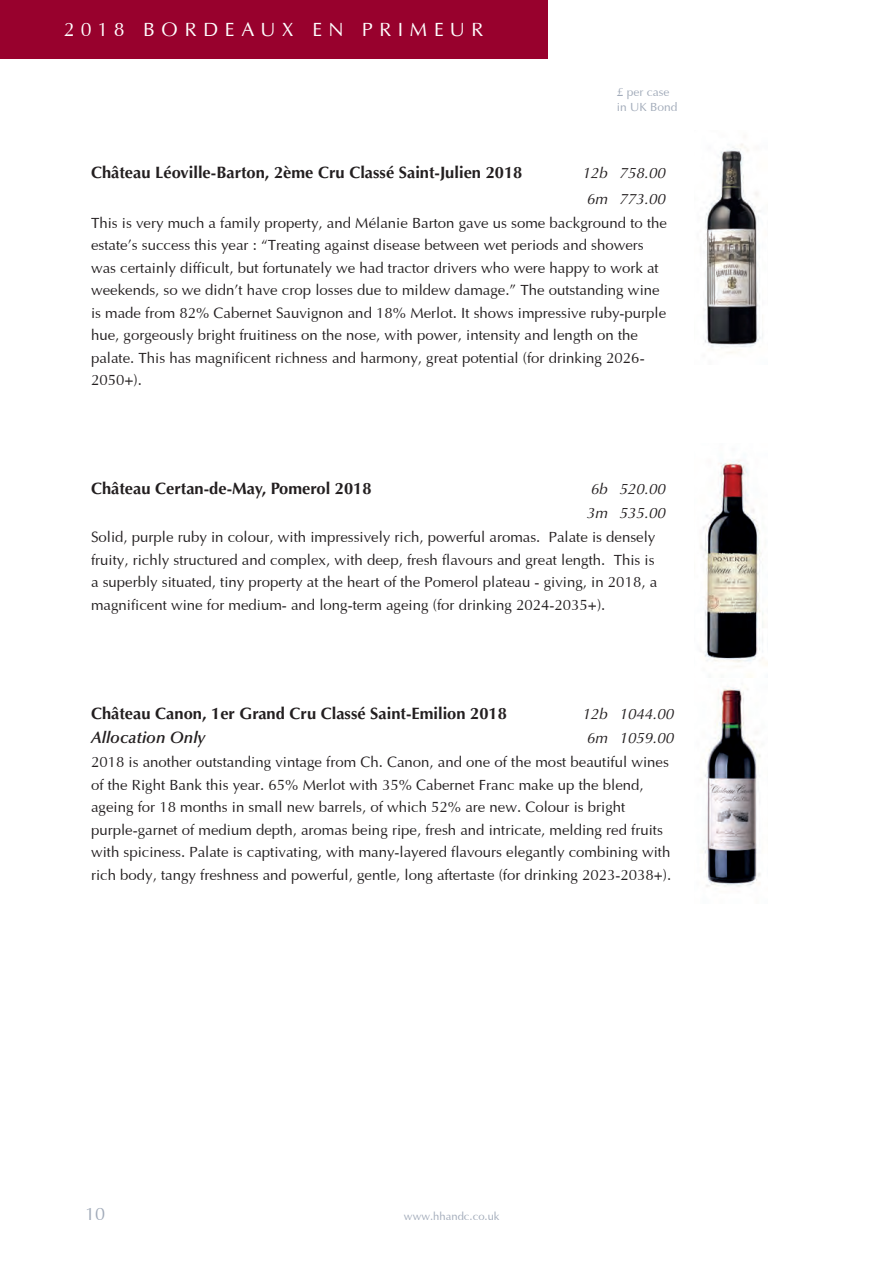
<style>
.page{position:relative;width:893px;height:1263px;background:#fff}
.page>*{position:absolute;margin:0;border:0;box-sizing:border-box;transform-origin:0 0}
.t1{font:19.5px "Optima";letter-spacing:.33em;color:#fff}
.t2{font:18px "Optima";color:#a1aab9}
.t3{font:700 16.5px "Optima";color:#231f20}
.t4{font:italic 600 16.5px "Optima";color:#231f20}
.t5{font:15px/22.5px "Optima";color:#231f20}
.t6{font:italic 15px/25.2px "Optima";color:#231f20}
.t7{font:12px/14.4px "Optima";color:#a1aab9}
.t8{font:11.25px "Optima";color:#a1aab9}
</style>
<div class="page">
<div style="left:0;top:0;width:547px;height:58px;background:#98012d"></div>
<img style="left:701px;top:677px;width:60px;height:210px">
<img style="left:705px;top:144px;width:58px;height:209px">
<img style="left:700px;top:460px;width:68px;height:217px">
<h1 class="t1" style="left:64px;top:15px;width:421px">2018 BORDEAUX EN PRIMEUR</h1>
<p class="t7" style="left:617px;top:84px;width:62px">£ per case in UK Bond</p>
<p class="t3" style="left:91px;top:163px;width:433px">Château Léoville-Barton, 2ème Cru Classé Saint-Julien 2018</p>
<p class="t6" style="left:582px;top:161px;width:84px">12b 758.00<br>6m 773.00</p>
<p class="t5" style="left:91px;top:210px;width:578px">This is very much a family property, and Mélanie Barton gave us some background to the estate’s success this year : “Treating against disease between wet periods and showers was certainly difficult, but fortunately we had tractor drivers who were happy to work at weekends, so we didn’t have crop losses due to mildew damage.” The outstanding wine is made from 82% Cabernet Sauvignon and 18% Merlot. It shows impressive ruby-purple hue, gorgeously bright fruitiness on the nose, with power, intensity and length on the palate. This has magnificent richness and harmony, great potential (for drinking 2026- 2050+).</p>
<p class="t3" style="left:91px;top:479px;width:282px">Château Certan-de-May, Pomerol 2018</p>
<p class="t6" style="left:586px;top:477px;width:80px;line-height:24px">6b 520.00<br>3m 535.00</p>
<p class="t5" style="left:91px;top:525px;width:568px">Solid, purple ruby in colour, with impressively rich, powerful aromas. Palate is densely fruity, richly structured and complex, with deep, fresh flavours and great length. This is a superbly situated, tiny property at the heart of the Pomerol plateau - giving, in 2018, a magnificent wine for medium- and long-term ageing (for drinking 2024-2035+).</p>
<p class="t3" style="left:91px;top:704px;width:417px">Château Canon, 1er Grand Cru Classé Saint-Emilion 2018</p>
<p class="t6" style="left:582px;top:701px;width:93px">12b 1044.00</p>
<p class="t4" style="left:91px;top:728px;width:116px">Allocation Only</p>
<p class="t6" style="left:586px;top:725px;width:89px">6m 1059.00</p>
<p class="t5" style="left:91px;top:749px;width:582px">2018 is another outstanding vintage from Ch. Canon, and one of the most beautiful wines of the Right Bank this year. 65% Merlot with 35% Cabernet Franc make up the blend, ageing for 18 months in small new barrels, of which 52% are new. Colour is bright purple-garnet of medium depth, aromas being ripe, fresh and intricate, melding red fruits with spiciness. Palate is captivating, with many-layered flavours elegantly combining with rich body, tangy freshness and powerful, gentle, long aftertaste (for drinking 2023-2038+).</p>
<p class="t2" style="left:85px;top:1201px;width:22px">10</p>
<p class="t8" style="left:404px;top:1208px;width:97px">www.hhandc.co.uk</p>
</div>
